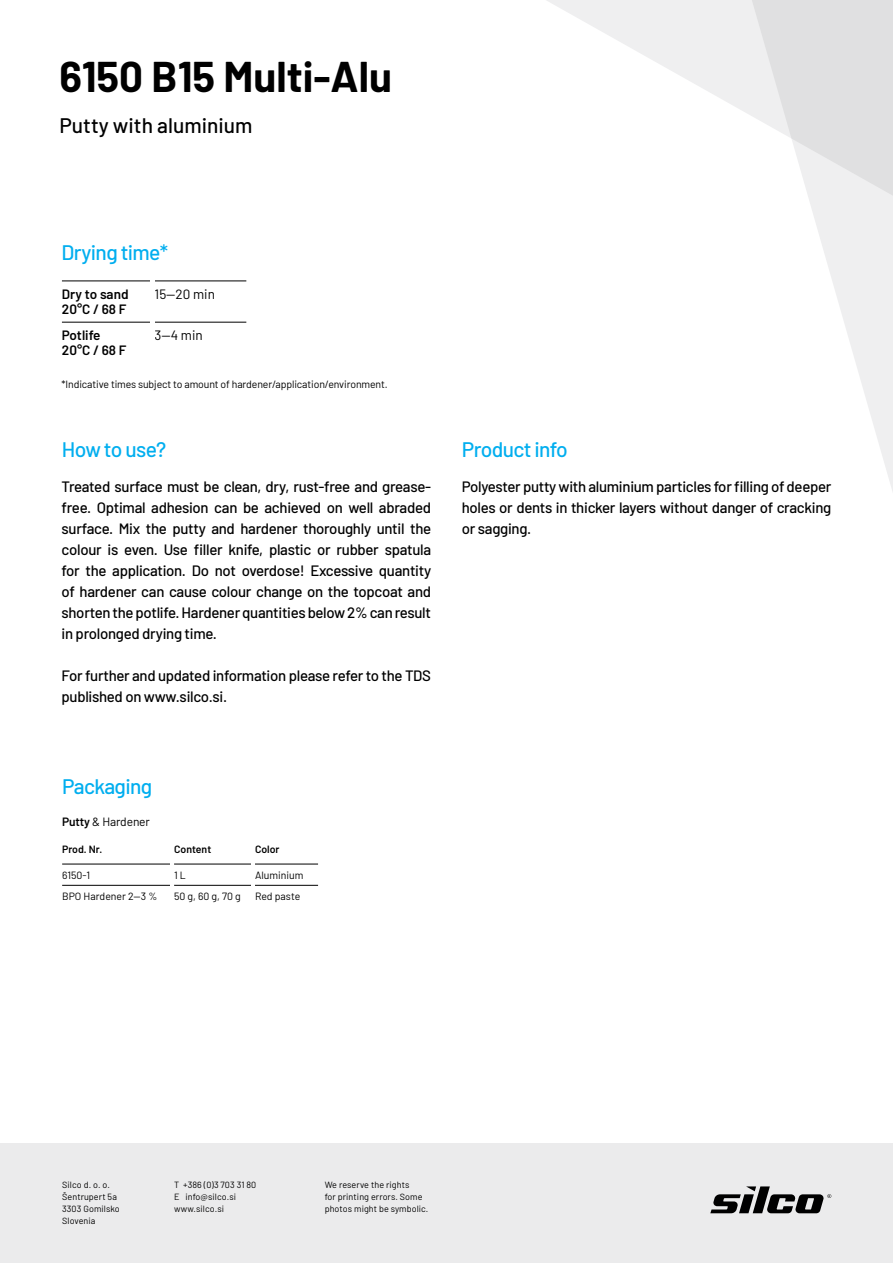
<style>
.page{position:relative;width:893px;height:1263px;background:#fff}
.page>*{position:absolute;margin:0;border:0;box-sizing:border-box;transform-origin:0 0}
.t1{font:700 42px "Barlow";color:#000}
.t2{font:500 21px "Barlow";letter-spacing:-.03em;color:#00aeef}
.t3{font:500 21px "Barlow";color:#000}
.t4{font:500 15px/21px "Barlow";letter-spacing:-.02em;color:#000;text-align:justify}
.t5{font:600 13.5px/15px "Barlow";color:#000}
.t6{font:13.5px "Barlow";color:#000}
.t7{font:12px "Barlow";letter-spacing:-.01em;color:#000}
.t8{font:10.5px "Barlow";letter-spacing:-.01em;color:#000}
.t9{font:600 10.5px "Barlow";color:#000}
.t10{font:9px/12px "Barlow";letter-spacing:.01em;color:#000}
.s1{font-weight:600}
</style>
<div class="page">
<svg style="left:547px;top:0;width:204px;height:115px;fill:#efeff0"></svg>
<svg style="left:751px;top:0;width:142px;height:491px"></svg>
<div style="left:0;top:1143px;width:893px;height:120px;background:#ebebec"></div>
<svg style="left:710px;top:1186px;width:121px;height:27px"></svg>
<hr style="left:62px;top:281px;width:93px;height:1px;background:#000">
<hr style="left:155px;top:281px;width:91px;height:1px;background:#000">
<hr style="left:62px;top:322px;width:93px;height:1px;background:#000">
<hr style="left:155px;top:322px;width:91px;height:1px;background:#000">
<hr style="left:62px;top:864px;width:112px;height:1px;background:#000">
<hr style="left:174px;top:864px;width:81px;height:1px;background:#000">
<hr style="left:255px;top:864px;width:63px;height:1px;background:#000">
<hr style="left:62px;top:885px;width:112px;height:1px;background:#000">
<hr style="left:174px;top:885px;width:81px;height:1px;background:#000">
<hr style="left:255px;top:885px;width:63px;height:1px;background:#000">
<hr style="left:150px;top:279px;width:4px;height:70px;background:#fff">
<hr style="left:251px;top:858px;width:4px;height:88px;background:#fff">
<hr style="left:170px;top:858px;width:4px;height:88px;background:#fff">
<h1 class="t1" style="left:60px;top:46px;width:334px">6150 B15 Multi-Alu</h1>
<h2 class="t3" style="left:60px;top:110px;width:194px">Putty with aluminium</h2>
<h2 class="t2" style="left:62px;top:237px;width:108px">Drying time*</h2>
<p class="t5" style="left:62px;top:285px;width:68px">Dry to sand<br>20°C / 68 F</p>
<p class="t6" style="left:155px;top:284px;width:62px">15—20 min</p>
<p class="t5" style="left:62px;top:326px;width:66px">Potlife<br>20°C / 68 F</p>
<p class="t6" style="left:155px;top:325px;width:50px">3—4 min</p>
<p class="t8" style="left:62px;top:377px;width:328px">*Indicative times subject to amount of hardener/application/environment.</p>
<h2 class="t2" style="left:62px;top:434px;width:106px">How to use?</h2>
<p class="t4" style="left:62px;top:475px;width:371px">Treated surface must be clean, dry, rust-free and grease&shy;free. Optimal adhesion can be achieved on well abraded surface. Mix the putty and hardener thoroughly until the colour is even. Use filler knife, plastic or rubber spatula for the application. Do not overdose! Excessive quantity of hardener can cause colour change on the topcoat and shorten the potlife. Hardener quantities below 2% can result in prolonged drying time.</p>
<p class="t4" style="left:62px;top:664px;width:371px">For further and updated information please refer to the TDS published on www.silco.si.</p>
<h2 class="t2" style="left:62px;top:771px;width:92px">Packaging</h2>
<p class="t7" style="left:62px;top:813px;width:89px"><span class="s1">Putty</span> &amp; Hardener</p>
<p class="t9" style="left:62px;top:842px;width:42px">Prod. Nr.</p>
<p class="t9" style="left:174px;top:842px;width:39px">Content</p>
<p class="t9" style="left:255px;top:842px;width:26px">Color</p>
<p class="t8" style="left:62px;top:867px;width:30px">6150-1</p>
<p class="t8" style="left:174px;top:867px;width:13px">1 L</p>
<p class="t8" style="left:255px;top:867px;width:50px">Aluminium</p>
<p class="t8" style="left:62px;top:889px;width:97px">BPO Hardener 2—3 %</p>
<p class="t8" style="left:174px;top:889px;width:68px">50 g, 60 g, 70 g</p>
<p class="t8" style="left:255px;top:889px;width:47px">Red paste</p>
<h2 class="t2" style="left:462px;top:434px;width:107px">Product info</h2>
<p class="t4" style="left:462px;top:475px;width:371px">Polyester putty with aluminium particles for filling of deeper holes or dents in thicker layers without danger of cracking or sagging.</p>
<p class="t10" style="left:174px;top:1178px;width:84px">T +386 (0)3 703 31 80<br>E info@silco.si www.silco.si</p>
<p class="t10" style="left:62px;top:1178px;width:59px">Silco d. o. o.<br>Šentrupert 5a<br>3303 Gomilsko<br>Slovenia</p>
<p class="t10" style="left:325px;top:1178px;width:105px">We reserve the rights<br>for printing errors. Some photos might be symbolic.</p>
</div>
